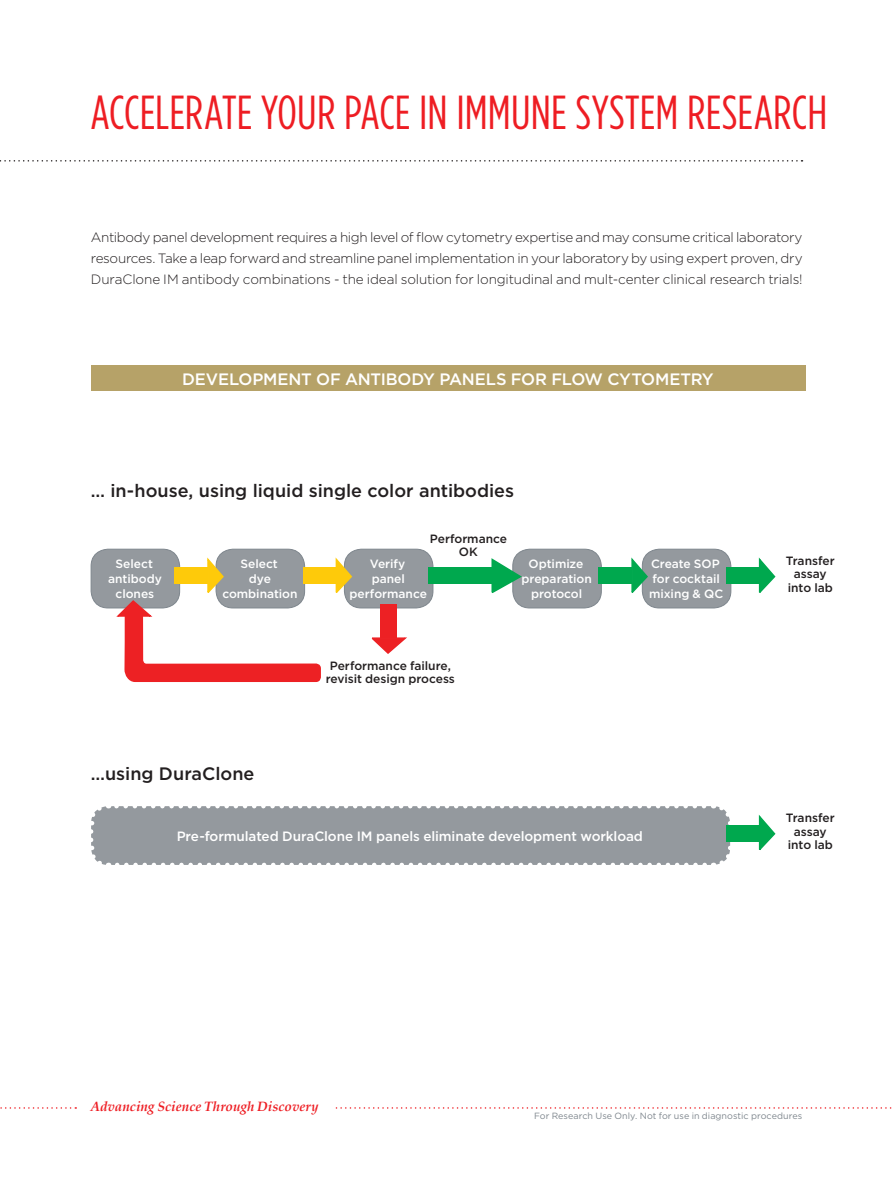
<style>
.page{position:relative;width:893px;height:1188px;background:#fff}
.page>*{position:absolute;margin:0;border:0;box-sizing:border-box;transform-origin:0 0}
.Red_Header{font:47.7px "Gotham Condensed";color:#ee1d23}
.CHART_CAPTION{font:500 18px "Gotham";color:#231f20}
.t1{font:500 16.5px "Gotham";letter-spacing:-.015em;color:#fff}
.Body{font:300 13.5px/21px "Gotham";letter-spacing:-.015em;color:#231f20;text-align:justify}
.CHART_CAPTION-2{font:500 13.5px "Gotham";letter-spacing:-.01em;color:#fff}
.t2{font:italic 700 13.5px "Palatino";color:#ee1d23}
.CHART_CAPTION-3{font:500 12px/15px "Gotham";letter-spacing:-.005em;color:#fff;text-align:center}
.CHART_CAPTION-4{font:500 12px "Gotham";letter-spacing:-.005em;color:#231f20}
.CHART_CAPTION-5{font:9px "Gotham";letter-spacing:.005em;color:#7e868d}
</style>
<div class="page">
<svg style="left:0;top:1107px;width:76px;height:2px"></svg>
<svg style="left:335px;top:1107px;width:557px;height:2px"></svg>
<svg style="left:0;top:160px;width:802px;height:2px"></svg>
<div style="left:91px;top:366px;width:714px;height:25px;background:#b6a268"></div>
<div style="left:91px;top:806px;width:639px;height:59px;background:#94999e;border-radius:17px"></div>
<svg style="left:91px;top:831px;width:18px;height:34px"></svg>
<svg style="left:117px;top:846px;width:613px;height:19px"></svg>
<svg style="left:712px;top:806px;width:18px;height:19px"></svg>
<svg style="left:91px;top:806px;width:613px;height:19px"></svg>
<div style="left:726px;top:825px;width:34px;height:17px;background:#00a84e"></div>
<svg style="left:758px;top:815px;width:18px;height:35px"></svg>
<div style="left:91px;top:549px;width:89px;height:59px;background:#94999e;border-radius:17px"></div>
<div style="left:91px;top:549px;width:89px;height:59px;border:1px solid #7e868d;border-radius:17px"></div>
<div style="left:216px;top:549px;width:89px;height:59px;background:#94999e;border-radius:17px"></div>
<div style="left:216px;top:549px;width:89px;height:59px;border:1px solid #7e868d;border-radius:17px"></div>
<div style="left:344px;top:549px;width:89px;height:59px;background:#94999e;border-radius:17px"></div>
<div style="left:344px;top:549px;width:89px;height:59px;border:1px solid #7e868d;border-radius:17px"></div>
<div style="left:642px;top:549px;width:89px;height:59px;background:#94999e;border-radius:17px"></div>
<div style="left:642px;top:549px;width:89px;height:59px;border:1px solid #7e868d;border-radius:17px"></div>
<div style="left:513px;top:549px;width:88px;height:59px;background:#94999e;border-radius:17px"></div>
<div style="left:512px;top:549px;width:90px;height:59px;border:1px solid #7e868d;border-radius:17px"></div>
<div style="left:174px;top:568px;width:34px;height:16px;background:#feca0a"></div>
<svg style="left:206px;top:555px;width:18px;height:40px"></svg>
<div style="left:303px;top:568px;width:33px;height:16px;background:#feca0a"></div>
<svg style="left:334px;top:555px;width:19px;height:40px"></svg>
<div style="left:380px;top:605px;width:17px;height:33px;background:#ed2124"></div>
<svg style="left:371px;top:637px;width:36px;height:17px"></svg>
<svg style="left:124px;top:616px;width:198px;height:249px"></svg>
<svg style="left:114px;top:600px;width:38px;height:18px"></svg>
<div style="left:599px;top:568px;width:33px;height:16px;background:#00a84e"></div>
<svg style="left:630px;top:555px;width:18px;height:40px"></svg>
<div style="left:726px;top:568px;width:34px;height:16px;background:#00a84e"></div>
<svg style="left:757px;top:557px;width:19px;height:36px"></svg>
<div style="left:428px;top:568px;width:64px;height:16px;background:#00a84e"></div>
<svg style="left:490px;top:557px;width:32px;height:38px"></svg>
<p class="Red_Header" style="left:90px;top:85px;width:738px">ACCELERATE YOUR PACE IN IMMUNE SYSTEM RESEARCH</p>
<p class="Body" style="left:91px;top:227px;width:713px">Antibody panel development requires a high level of flow cytometry expertise and may consume critical laboratory resources. Take a leap forward and streamline panel implementation in your laboratory by using expert proven, dry DuraClone IM antibody combinations - the ideal solution for longitudinal and mult-center clinical research trials!</p>
<p class="t1" style="left:182px;top:368px;width:533px">DEVELOPMENT OF ANTIBODY PANELS FOR FLOW CYTOMETRY</p>
<p class="CHART_CAPTION" style="left:91px;top:479px;width:425px">… in-house, using liquid single color antibodies</p>
<p class="CHART_CAPTION-3" style="left:108px;top:556px;width:55px">Select antibody clones</p>
<p class="CHART_CAPTION-3" style="left:240px;top:556px;width:39px">Select</p>
<p class="CHART_CAPTION-3" style="left:222px;top:571px;width:77px">dye combination</p>
<p class="CHART_CAPTION-4" style="left:430px;top:530px;width:79px">Performance</p>
<p class="CHART_CAPTION-4" style="left:459px;top:544px;width:20px">OK</p>
<p class="CHART_CAPTION-3" style="left:370px;top:556px;width:37px">Verify</p>
<p class="CHART_CAPTION-3" style="left:350px;top:571px;width:79px">panel performance</p>
<p class="CHART_CAPTION-3" style="left:521px;top:556px;width:72px">Optimize preparation protocol</p>
<p class="CHART_CAPTION-4" style="left:786px;top:553px;width:50px">Transfer</p>
<p class="CHART_CAPTION-3" style="left:649px;top:556px;width:76px;text-align:left">Create SOP for cocktail mixing &amp; QC</p>
<p class="CHART_CAPTION-4" style="left:794px;top:566px;width:34px">assay</p>
<p class="CHART_CAPTION-4" style="left:788px;top:580px;width:46px">into lab</p>
<p class="CHART_CAPTION-4" style="left:330px;top:658px;width:123px">Performance failure,</p>
<p class="CHART_CAPTION-4" style="left:326px;top:671px;width:131px">revisit design process</p>
<p class="CHART_CAPTION" style="left:91px;top:762px;width:165px">…using DuraClone</p>
<p class="CHART_CAPTION-2" style="left:177px;top:827px;width:468px">Pre-formulated DuraClone IM panels eliminate development workload</p>
<p class="CHART_CAPTION-4" style="left:786px;top:810px;width:50px">Transfer</p>
<p class="CHART_CAPTION-4" style="left:794px;top:823px;width:34px">assay</p>
<p class="CHART_CAPTION-4" style="left:788px;top:837px;width:46px">into lab</p>
<p class="t2" style="left:90px;top:1095px;width:230px">Advancing Science Through Discovery</p>
<p class="CHART_CAPTION-5" style="left:534px;top:1110px;width:270px">For Research Use Only. Not for use in diagnostic procedures</p>
</div>
